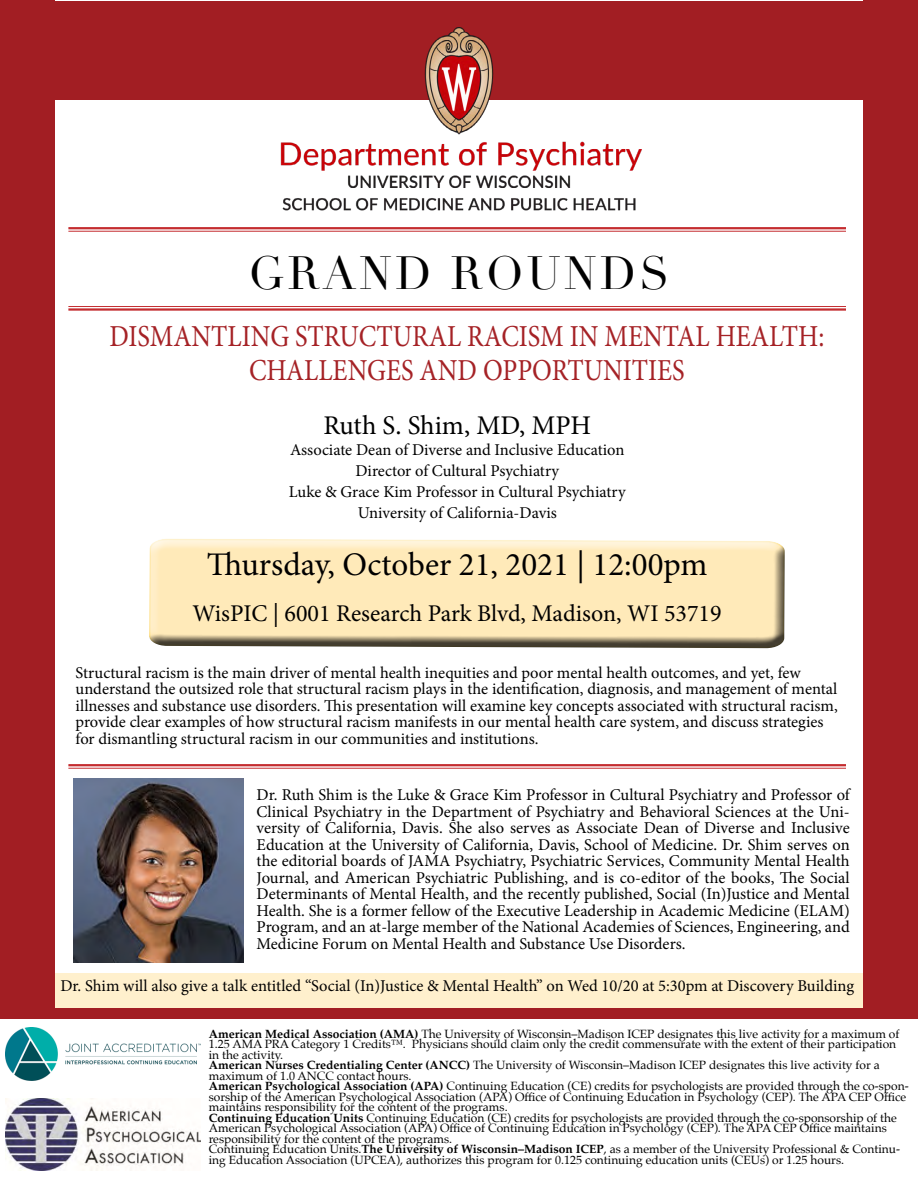
<style>
.page{position:relative;width:918px;height:1188px;background:#fff}
.page>*{position:absolute;margin:0;border:0;box-sizing:border-box;transform-origin:0 0}
.t1{font:45.45px "Didot";letter-spacing:.07em;color:#000}
.t2{font:33px "Minion Pro";color:#000}
.t3{font:30.45px/34.5px "Minion Pro";color:#a52226;text-align:center;scale:.87 1}
.t4{font:27px "Minion Pro";color:#000}
.t5{font:24px "Minion Pro";color:#000}
.t6{font:16.5px/16.5px "Minion Pro";color:#000;text-align:justify}
.t7{font:12px/10.5px "Palatino";color:#000}
.s1{font-weight:700}
</style>
<div class="page">
<div style="left:0;top:977px;width:917px;height:42px;background:#a21e23"></div>
<div style="left:52px;top:974px;width:810px;height:34px;background:#fff0cd"></div>
<svg style="left:149px;top:539px;width:636px;height:110px;background:#f0ddb2"></svg>
<div style="left:1px;top:1px;width:916px;height:98px;background:#a21e23"></div>
<div style="left:1px;top:1px;width:54px;height:1018px;background:#a21e23"></div>
<div style="left:863px;top:1px;width:54px;height:1018px;background:#a21e23"></div>
<hr style="left:68px;top:227px;width:778px;height:2px;background:#c42c2f">
<hr style="left:68px;top:231px;width:778px;height:1px;background:#c42c2f">
<hr style="left:68px;top:306px;width:778px;height:1px;background:#c42c2f">
<hr style="left:68px;top:308px;width:778px;height:3px;background:#c42c2f">
<img style="left:5px;top:1028px;width:195px;height:52px">
<hr style="left:68px;top:764px;width:778px;height:2px;background:#c42c2f">
<hr style="left:68px;top:768px;width:778px;height:1px;background:#c42c2f">
<img style="left:74px;top:779px;width:169px;height:184px">
<img style="left:149px;top:27px;width:557px;height:184px">
<img style="left:5px;top:1098px;width:195px;height:72px">
<h1 class="t1" style="left:248px;top:246px;width:423px">GRAND ROUNDS</h1>
<h3 class="t3" style="left:109px;top:319px;width:823px">DISMANTLING STRUCTURAL RACISM IN MENTAL HEALTH:<br>CHALLENGES AND OPPORTUNITIES</h3>
<h3 class="t4" style="left:323px;top:407px;width:269px">Ruth S. Shim, MD, MPH</h3>
<p class="t6" style="left:289px;top:439px;width:338px;line-height:21px;text-align:center">Associate Dean of Diverse and Inclusive Education Director of Cultural Psychiatry<br>Luke &amp; Grace Kim Professor in Cultural Psychiatry University of California-Davis</p>
<h2 class="t2" style="left:207px;top:542px;width:502px">Thursday, October 21, 2021 | 12:00pm</h2>
<h3 class="t5" style="left:193px;top:597px;width:531px">WisPIC | 6001 Research Park Blvd, Madison, WI 53719</h3>
<p class="t6" style="left:76px;top:665px;width:764px;text-align:left">Structural racism is the main driver of mental health inequities and poor mental health outcomes, and yet, few understand the outsized role that structural racism plays in the identification, diagnosis, and management of mental illnesses and substance use disorders. This presentation will examine key concepts associated with structural racism, provide clear examples of how structural racism manifests in our mental health care system, and discuss strategies for dismantling structural racism in our communities and institutions.</p>
<p class="t6" style="left:257px;top:787px;width:595px">Dr. Ruth Shim is the Luke &amp; Grace Kim Professor in Cultural Psychiatry and Professor of Clinical Psychiatry in the Department of Psychiatry and Behavioral Sciences at the Uni&shy;versity of California, Davis. She also serves as Associate Dean of Diverse and Inclusive Education at the University of California, Davis, School of Medicine. Dr. Shim serves on the editorial boards of JAMA Psychiatry, Psychiatric Services, Community Mental Health Journal, and American Psychiatric Publishing, and is co-editor of the books, The Social Determinants of Mental Health, and the recently published, Social (In)Justice and Mental Health. She is a former fellow of the Executive Leadership in Academic Medicine (ELAM)<br>Program, and an at-large member of the National Academies of Sciences, Engineering, and Medicine Forum on Mental Health and Substance Use Disorders.</p>
<p class="t6" style="left:60px;top:978px;width:795px">Dr. Shim will also give a talk entitled “Social (In)Justice &amp; Mental Health” on Wed 10/20 at 5:30pm at Discovery Building</p>
<p class="t7" style="left:209px;top:1028px;width:701px"><span class="s1">American Medical Association (AMA)</span> The University of Wisconsin–Madison ICEP designates this live activity for a maximum of 1.25 AMA PRA Category 1 Credits™. Physicians should claim only the credit commensurate with the extent of their participation in the activity.<br><span class="s1">American Nurses Credentialing Center (ANCC)</span> The University of Wisconsin–Madison ICEP designates this live activity for a maximum of 1.0 ANCC contact hours.<br><span class="s1">American Psychological Association (APA)</span> Continuing Education (CE) credits for psychologists are provided through the co-spon&shy;sorship of the American Psychological Association (APA) Office of Continuing Education in Psychology (CEP). The APA CEP Office maintains responsibility for the content of the programs.<br><span class="s1">Continuing Education Units</span> Continuing Education (CE) credits for psychologists are provided through the co-sponsorship of the American Psychological Association (APA) Office of Continuing Education in Psychology (CEP). The APA CEP Office maintains responsibility for the content of the programs.<br>Continuing Education Units.<span class="s1">The University of Wisconsin–Madison ICEP</span>, as a member of the University Professional &amp; Continu&shy;ing Education Association (UPCEA), authorizes this program for 0.125 continuing education units (CEUs) or 1.25 hours.</p>
</div>
